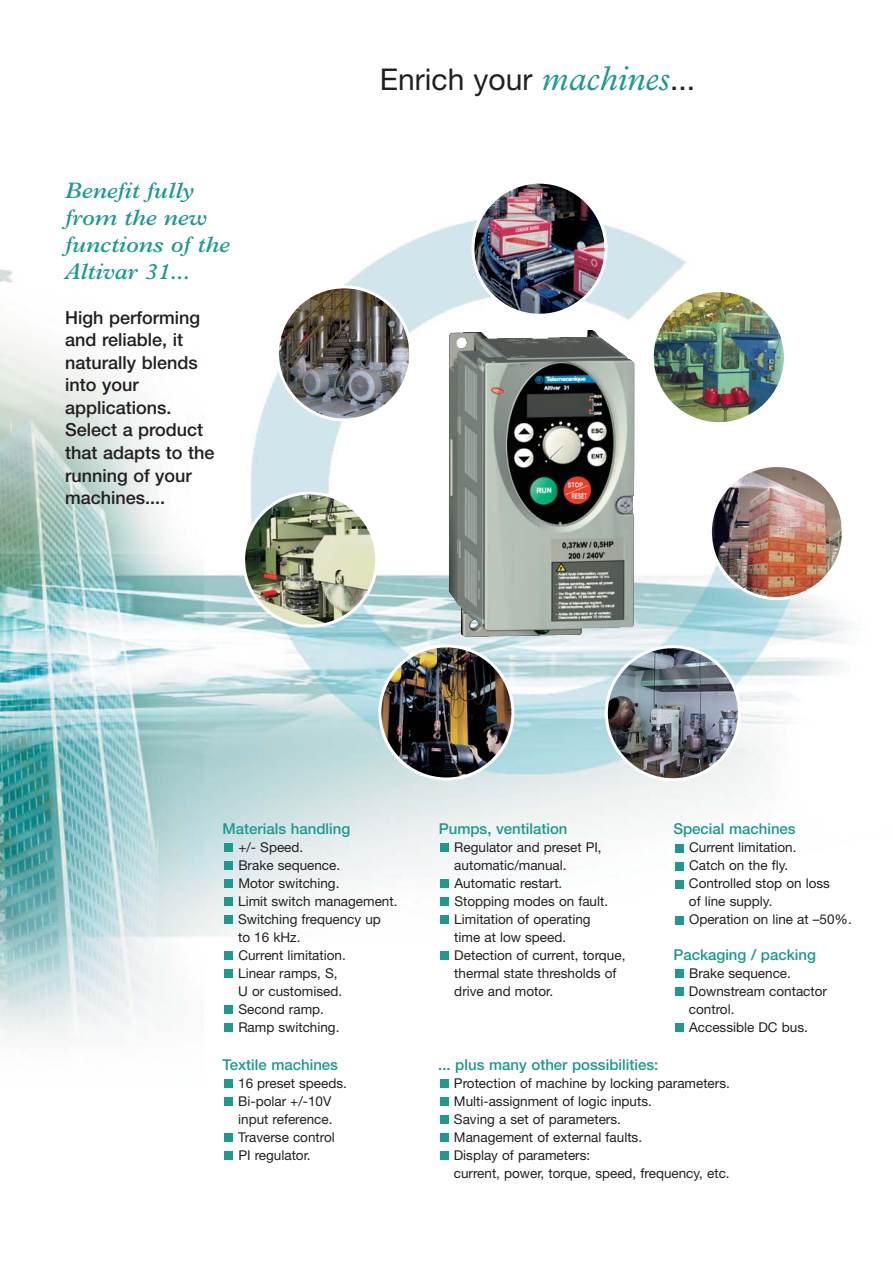
<style>
.page{position:relative;width:893px;height:1263px;background:#fff}
.page>*{position:absolute;margin:0;border:0;box-sizing:border-box;transform-origin:0 0}
.t1{font:30px "Helvetica Neue";color:#231f20}
.t2{font:italic 600 22.5px/27px "Plantin";color:#1d998f}
.t3{font:500 18px/22.5px "Helvetica Neue";color:#231f20}
.t4{font:500 15px "Helvetica Neue";color:#1d998f}
.t5{font:13.5px/18px "Helvetica Neue";color:#231f20}
.s1{font-family:"Plantin";font-style:italic;font-size:34.5px;color:#1d998f}
</style>
<div class="page">
<img style="left:0;top:221px;width:852px;height:939px">
<div style="left:224px;top:1024px;width:9px;height:8px;background:#1d998f"></div>
<div style="left:224px;top:1006px;width:9px;height:8px;background:#1d998f"></div>
<div style="left:224px;top:970px;width:9px;height:8px;background:#1d998f"></div>
<div style="left:224px;top:952px;width:9px;height:8px;background:#1d998f"></div>
<div style="left:224px;top:916px;width:9px;height:8px;background:#1d998f"></div>
<div style="left:224px;top:898px;width:9px;height:8px;background:#1d998f"></div>
<div style="left:224px;top:880px;width:9px;height:8px;background:#1d998f"></div>
<div style="left:224px;top:862px;width:9px;height:8px;background:#1d998f"></div>
<div style="left:224px;top:844px;width:9px;height:8px;background:#1d998f"></div>
<div style="left:440px;top:952px;width:9px;height:8px;background:#1d998f"></div>
<div style="left:440px;top:916px;width:9px;height:8px;background:#1d998f"></div>
<div style="left:440px;top:898px;width:9px;height:8px;background:#1d998f"></div>
<div style="left:440px;top:880px;width:9px;height:8px;background:#1d998f"></div>
<div style="left:440px;top:844px;width:9px;height:8px;background:#1d998f"></div>
<div style="left:675px;top:1023px;width:8px;height:9px;background:#1d998f"></div>
<div style="left:675px;top:987px;width:8px;height:9px;background:#1d998f"></div>
<div style="left:675px;top:969px;width:8px;height:9px;background:#1d998f"></div>
<div style="left:675px;top:916px;width:8px;height:8px;background:#1d998f"></div>
<div style="left:675px;top:880px;width:8px;height:8px;background:#1d998f"></div>
<div style="left:675px;top:862px;width:8px;height:8px;background:#1d998f"></div>
<div style="left:675px;top:844px;width:8px;height:8px;background:#1d998f"></div>
<div style="left:440px;top:1151px;width:8px;height:9px;background:#1d998f"></div>
<div style="left:440px;top:1133px;width:8px;height:9px;background:#1d998f"></div>
<div style="left:440px;top:1115px;width:8px;height:9px;background:#1d998f"></div>
<div style="left:440px;top:1097px;width:8px;height:9px;background:#1d998f"></div>
<div style="left:440px;top:1079px;width:8px;height:9px;background:#1d998f"></div>
<img style="left:471px;top:183px;width:136px;height:134px">
<img style="left:242px;top:492px;width:136px;height:136px">
<img style="left:378px;top:644px;width:136px;height:136px">
<img style="left:651px;top:289px;width:136px;height:136px">
<img style="left:709px;top:464px;width:136px;height:136px">
<img style="left:276px;top:285px;width:136px;height:136px">
<img style="left:605px;top:645px;width:136px;height:136px">
<div style="left:224px;top:1151px;width:9px;height:9px;background:#1d998f"></div>
<div style="left:224px;top:1133px;width:9px;height:9px;background:#1d998f"></div>
<div style="left:224px;top:1097px;width:9px;height:9px;background:#1d998f"></div>
<div style="left:224px;top:1079px;width:9px;height:9px;background:#1d998f"></div>
<img style="left:587px;top:330px;width:28px;height:18px">
<h2 class="t2" style="left:65px;top:179px;width:166px">Benefit fully from the new functions of the<br>Altivar 31...</h2>
<h3 class="t3" style="left:65px;top:308px;width:151px">High performing and reliable, it naturally blends into your applications.<br>Select a product that adapts to the running of your machines....</h3>
<h1 class="t1" style="left:380px;top:68px;width:317px">Enrich your <span class="s1">machines</span>...</h1>
<p class="t4" style="left:223px;top:823px;width:129px">Materials handling</p>
<p class="t5" style="left:238px;top:840px;width:161px">+/- Speed.<br>Brake sequence.<br>Motor switching.<br>Limit switch management.<br>Switching frequency up<br>to 16 kHz.<br>Current limitation.<br>Linear ramps, S,<br>U or customised.<br>Second ramp.<br>Ramp switching.</p>
<p class="t4" style="left:223px;top:1059px;width:117px">Textile machines</p>
<p class="t5" style="left:238px;top:1076px;width:110px">16 preset speeds.<br>Bi-polar +/-10V input reference.<br>Traverse control<br>PI regulator.</p>
<p class="t4" style="left:439px;top:823px;width:130px">Pumps, ventilation</p>
<p class="t5" style="left:454px;top:840px;width:173px">Regulator and preset PI, automatic/manual.<br>Automatic restart.<br>Stopping modes on fault.<br>Limitation of operating<br>time at low speed.<br>Detection of current, torque, thermal state thresholds of drive and motor.</p>
<p class="t4" style="left:673px;top:824px;width:124px">Special machines</p>
<p class="t5" style="left:689px;top:840px;width:164px">Current limitation.<br>Catch on the fly.<br>Controlled stop on loss<br>of line supply.<br>Operation on line at –50%.</p>
<p class="t4" style="left:673px;top:949px;width:144px">Packaging / packing</p>
<p class="t5" style="left:689px;top:965px;width:140px">Brake sequence.<br>Downstream contactor control.<br>Accessible DC bus.</p>
<p class="t4" style="left:438px;top:1059px;width:222px">... plus many other possibilities:</p>
<p class="t5" style="left:454px;top:1076px;width:278px">Protection of machine by locking parameters.<br>Multi-assignment of logic inputs.<br>Saving a set of parameters.<br>Management of external faults.<br>Display of parameters:<br>current, power, torque, speed, frequency, etc.</p>
</div>
